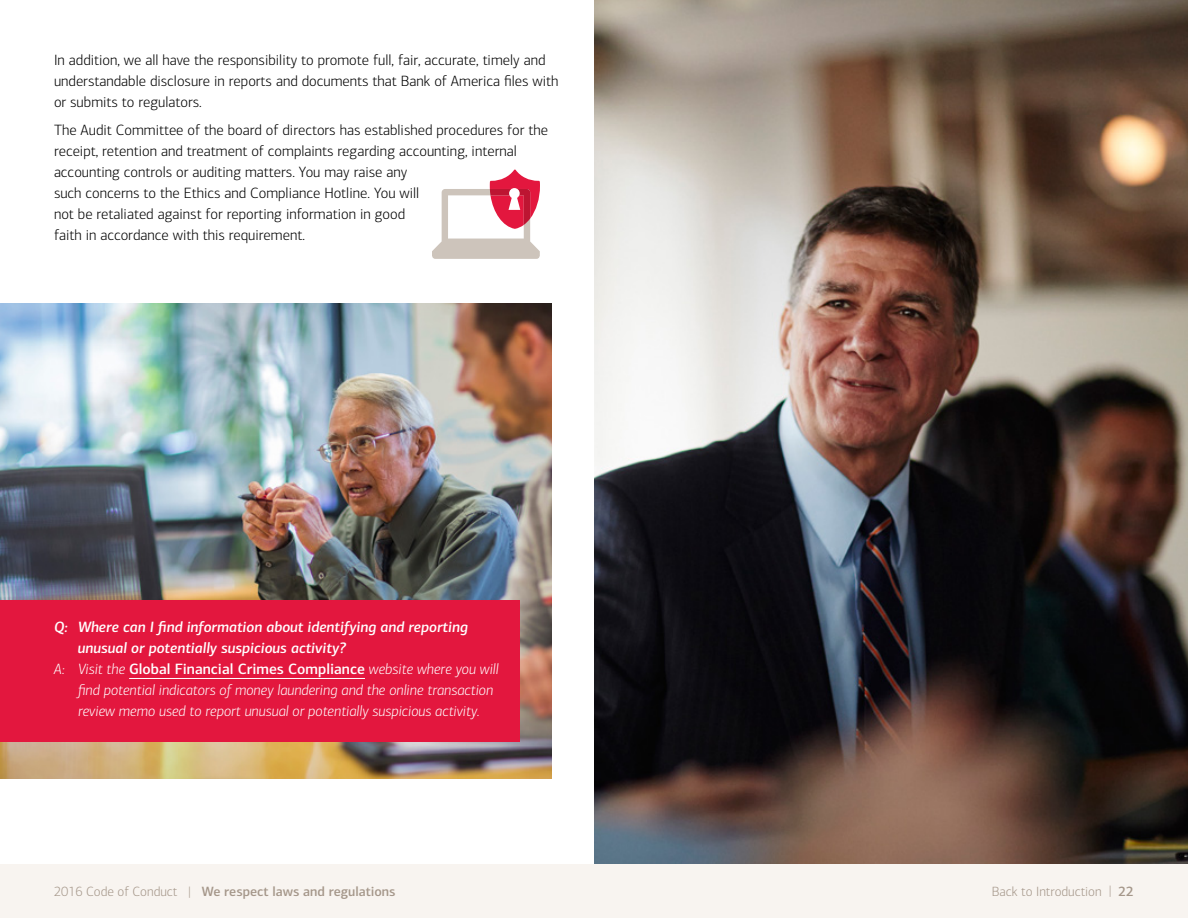
<style>
.page{position:relative;width:1188px;height:918px;background:#fff}
.page>*{position:absolute;margin:0;border:0;box-sizing:border-box;transform-origin:0 0}
.t1{font:300 15px/21px "Connections";color:#000}
.t2{font:italic 300 15px "Connections";color:#fff}
.t3{font:italic 500 15px "Connections";color:#fff}
.t4{font:500 15px "Connections";color:#fff}
.t5{font:500 13.5px "Connections";color:#a5978a}
.t6{font:300 13.5px "Connections";color:#a5978a}
.s1{font-weight:300;font-style:italic}
.s2{font-weight:300}
</style>
<div class="page">
<div style="left:0;top:864px;width:1188px;height:54px;background:#f8f4f0"></div>
<img style="left:594px;top:0;width:594px;height:864px">
<img style="left:0;top:303px;width:551px;height:476px">
<div style="left:0;top:600px;width:519px;height:142px;background:#e3173e"></div>
<hr style="left:129px;top:678px;width:236px;height:1px;background:#fff">
<svg style="left:432px;top:170px;width:108px;height:89px"></svg>
<p class="t1" style="left:54px;top:50px;width:506px">In addition, we all have the responsibility to promote full, fair, accurate, timely and understandable disclosure in reports and documents that Bank of America files with or submits to regulators.</p>
<p class="t1" style="left:54px;top:120px;width:496px">The Audit Committee of the board of directors has established procedures for the receipt, retention and treatment of complaints regarding accounting, internal accounting controls or auditing matters. You may raise any<br>such concerns to the Ethics and Compliance Hotline. You will<br>not be retaliated against for reporting information in good<br>faith in accordance with this requirement.</p>
<p class="t3" style="left:54px;top:618px;width:416px">Q: Where can I find information about identifying and reporting</p>
<p class="t3" style="left:78px;top:639px;width:269px">unusual or potentially suspicious activity?</p>
<p class="t4" style="left:54px;top:660px;width:446px"><span class="s1">A: Visit the</span> Global Financial Crimes Compliance <span class="s1">website where you will</span></p>
<p class="t2" style="left:78px;top:681px;width:417px">find potential indicators of money laundering and the online transaction</p>
<p class="t2" style="left:78px;top:702px;width:403px">review memo used to report unusual or potentially suspicious activity.</p>
<p class="t6" style="left:992px;top:884px;width:122px">Back to Introduction |</p>
<p class="t5" style="left:54px;top:883px;width:343px"><span class="s2">2016 Code of Conduct |</span> We respect laws and regulations</p>
<p class="t5" style="left:1119px;top:883px;width:17px">22</p>
</div>
